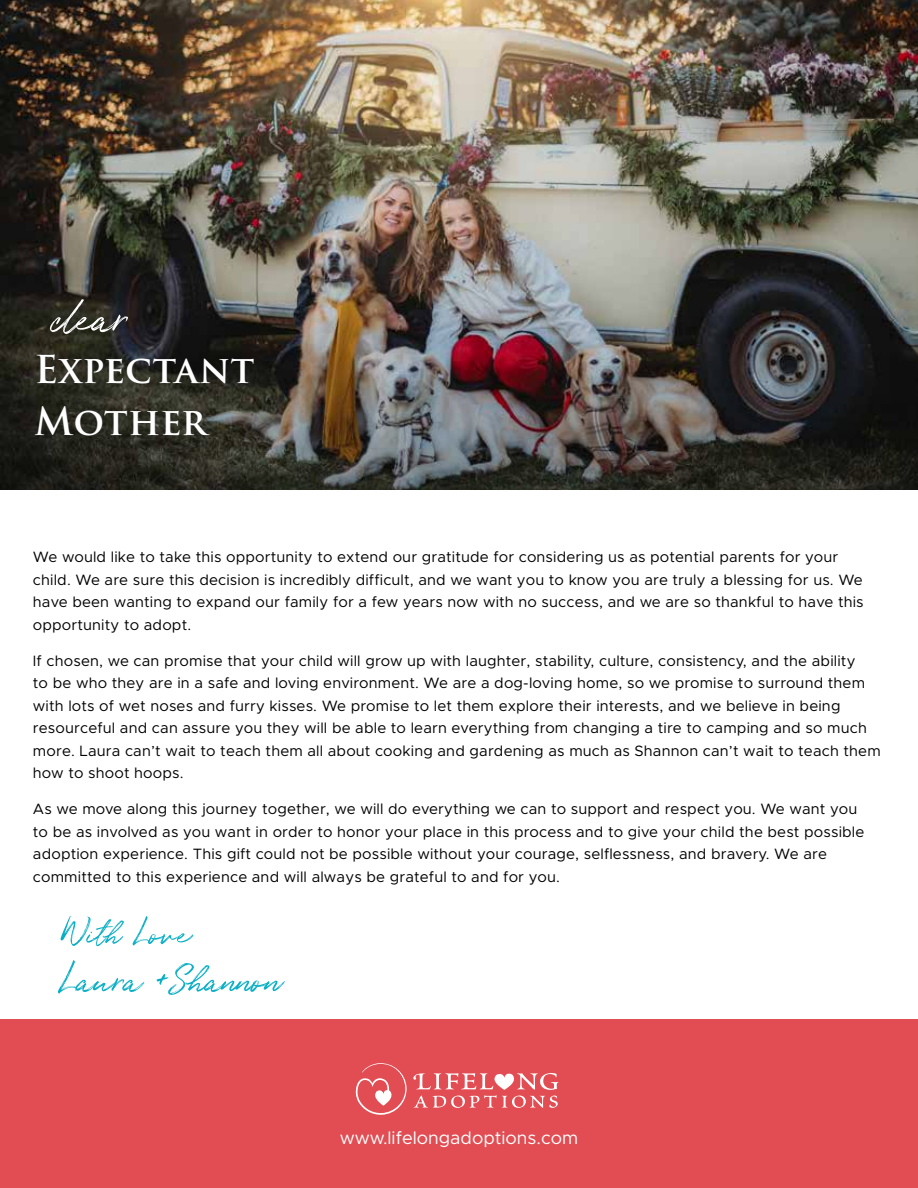
<style>
.page{position:relative;width:918px;height:1188px;background:#fff}
.page>*{position:absolute;margin:0;border:0;box-sizing:border-box;transform-origin:0 0}
.t1{font:78px "Paradise Thoughts";color:#fff}
.t2{font:63px "Paradise Thoughts";color:#09afc5}
.t3{font:55.5px "Paradise Thoughts";color:#09afc5}
.t4{font:600 37.5px/52.5px "Trajan Pro 3";color:#fff}
.t5{font:18px "Metropolis";color:#fff}
.t6{font:15px/22.5px "Metropolis";letter-spacing:.01em;color:#000}
</style>
<div class="page">
<img style="left:0;top:0;width:918px;height:313px">
<div style="left:0;top:1020px;width:917px;height:168px;background:#e14d53"></div>
<svg style="left:356px;top:1063px;width:203px;height:52px"></svg>
<img style="left:0;top:313px;width:918px;height:177px">
<h1 class="t1" style="left:54px;top:258px;width:78px">dear</h1>
<h3 class="t4" style="left:35px;top:344px;width:222px">Expectant<br>Mother</h3>
<p class="t6" style="left:33px;top:546px;width:832px">We would like to take this opportunity to extend our gratitude for considering us as potential parents for your child. We are sure this decision is incredibly difficult, and we want you to know you are truly a blessing for us. We have been wanting to expand our family for a few years now with no success, and we are so thankful to have this opportunity to adopt.</p>
<p class="t6" style="left:33px;top:649px;width:849px">If chosen, we can promise that your child will grow up with laughter, stability, culture, consistency, and the ability<br>to be who they are in a safe and loving environment. We are a dog-loving home, so we promise to surround them with lots of wet noses and furry kisses. We promise to let them explore their interests, and we believe in being resourceful and can assure you they will be able to learn everything from changing a tire to camping and so much more. Laura can’t wait to teach them all about cooking and gardening as much as Shannon can’t wait to teach them how to shoot hoops.</p>
<p class="t6" style="left:33px;top:798px;width:833px">As we move along this journey together, we will do everything we can to support and respect you. We want you to be as involved as you want in order to honor your place in this process and to give your child the best possible adoption experience. This gift could not be possible without your courage, selflessness, and bravery. We are committed to this experience and will always be grateful to and for you.</p>
<h3 class="t3" style="left:62px;top:891px;width:131px">With Love</h3>
<h2 class="t2" style="left:62px;top:932px;width:222px">Laura +Shannon</h2>
<p class="t5" style="left:340px;top:1127px;width:240px">www.lifelongadoptions.com</p>
<p class="t5" style="left:343px;top:1128px;width:240px">www.lifelongadoptions.com</p>
</div>
